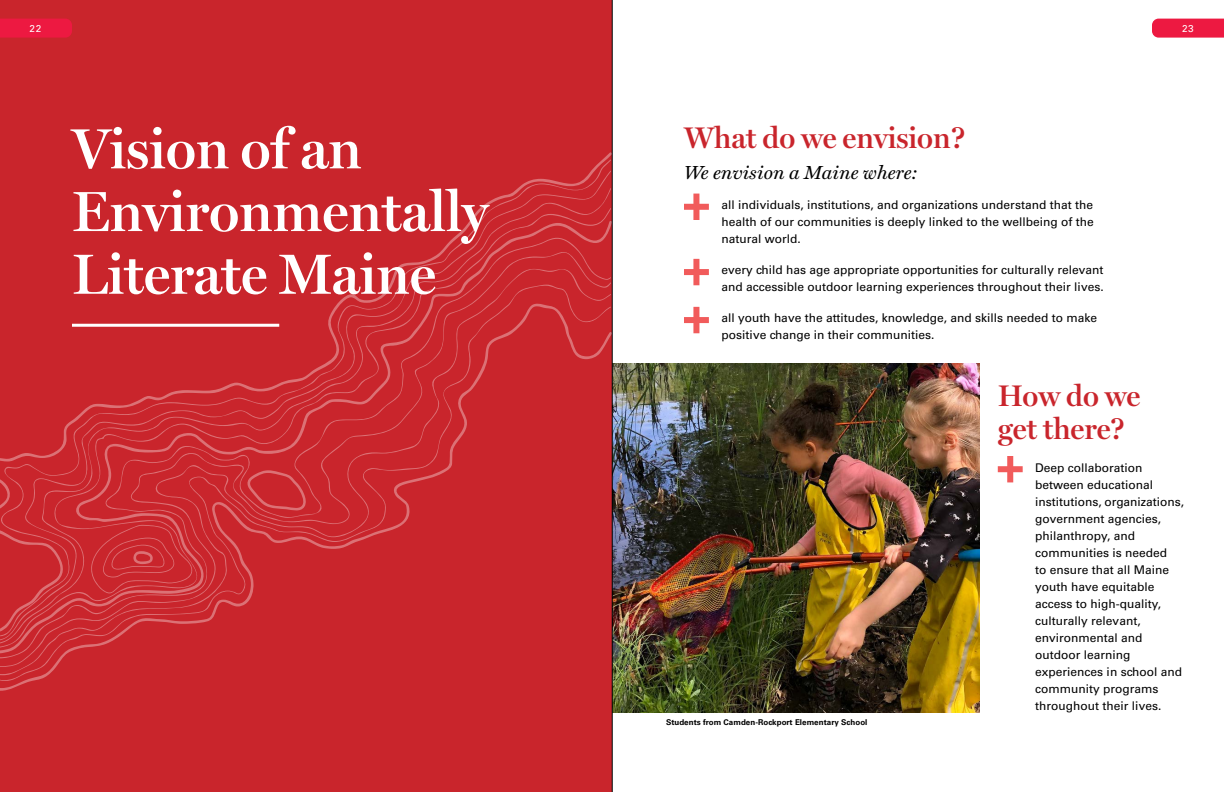
<style>
.page{position:relative;width:1224px;height:792px;background:#fff}
.page>*{position:absolute;margin:0;border:0;box-sizing:border-box;transform-origin:0 0}
.t1{font:600 57px/62.7px "Miller Display";color:#fff}
.t2{font:600 30px/33px "Miller Display";color:#c9252c}
.t3{font:italic 19px "Miller Text";letter-spacing:.005em;color:#000}
.t4{font:12px/17px "Univers LT Pro 55 Roman";color:#000}
.t5{font:10px "Univers LT Pro 55 Roman";color:#fff}
.t6{font:700 8px "Univers LT Pro 65";letter-spacing:.005em;color:#000}
</style>
<div class="page">
<div style="left:0;top:0;width:612px;height:792px;background:#c9252c"></div>
<svg style="left:0;top:152px;width:612px;height:482px"></svg>
<hr style="left:72px;top:324px;width:207px;height:3px;background:#fff">
<img style="left:613px;top:364px;width:366px;height:349px">
<svg style="left:998px;top:456px;width:25px;height:26px"></svg>
<svg style="left:684px;top:194px;width:25px;height:26px"></svg>
<svg style="left:684px;top:259px;width:25px;height:26px"></svg>
<svg style="left:684px;top:307px;width:25px;height:26px"></svg>
<svg style="left:1152px;top:19px;width:72px;height:19px"></svg>
<svg style="left:0;top:19px;width:72px;height:19px"></svg>
<hr style="left:612px;top:0;width:1px;height:792px;background:#000">
<p class="t5" style="left:30px;top:21px;width:13px">22</p>
<p class="t5" style="left:1182px;top:21px;width:13px">23</p>
<h1 class="t1" style="left:72px;top:117px;width:418px">Vision of an<br>Environmentally<br>Literate Maine</h1>
<h2 class="t2" style="left:684px;top:121px;width:283px">What do we envision?</h2>
<h3 class="t3" style="left:684px;top:157px;width:235px">We envision a Maine where:</h3>
<p class="t4" style="left:722px;top:195px;width:374px;text-align:justify">all individuals, institutions, and organizations understand that the health of our communities is deeply linked to the wellbeing of the natural world.</p>
<p class="t4" style="left:722px;top:260px;width:384px">every child has age appropriate opportunities for culturally relevant and accessible outdoor learning experiences throughout their lives.</p>
<p class="t4" style="left:722px;top:308px;width:377px">all youth have the attitudes, knowledge, and skills needed to make positive change in their communities.</p>
<p class="t6" style="left:666px;top:716px;width:203px">Students from Camden-Rockport Elementary School</p>
<h2 class="t2" style="left:998px;top:379px;width:144px">How do we get there?</h2>
<p class="t4" style="left:1035px;top:459px;width:150px">Deep collaboration between educational institutions, organizations, government agencies, philanthropy, and communities is needed<br>to ensure that all Maine youth have equitable access to high-quality, culturally relevant, environmental and outdoor learning experiences in school and community programs throughout their lives.</p>
</div>
